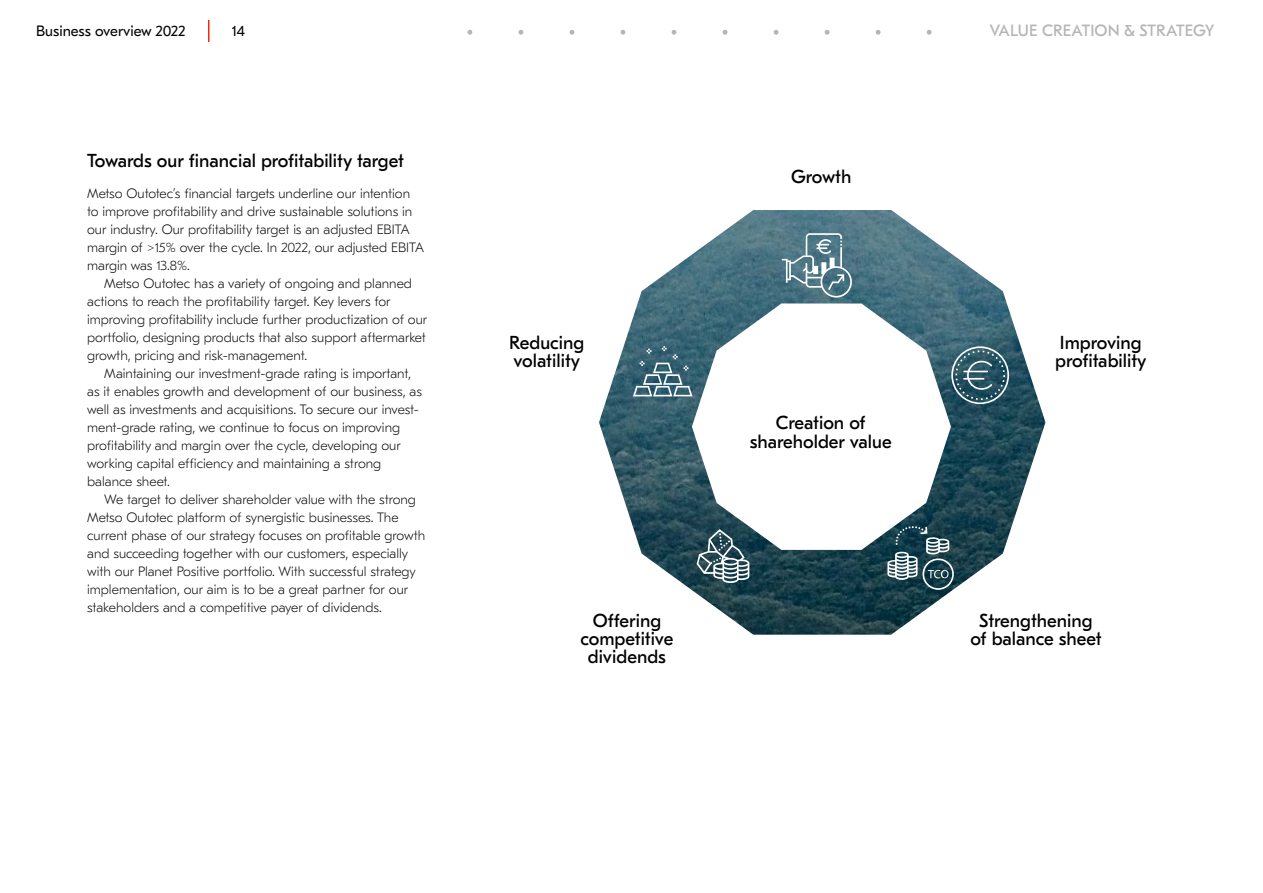
<style>
.page{position:relative;width:1263px;height:893px;background:#fff}
.page>*{position:absolute;margin:0;border:0;box-sizing:border-box;transform-origin:0 0}
.t1{font:18.75px/18px "GT Eesti Pro Text";color:#000;text-align:center}
.t2{font:16.35px "GT Eesti Pro Text";letter-spacing:.01em;color:#b5b5b5}
.t3{font:15px "GT Eesti Pro Text";color:#000}
.t4{font:100 13.5px/18px "GT Eesti Pro Text";color:#000}
</style>
<div class="page">
<svg style="left:208px;top:20px;width:1px;height:22px"></svg>
<svg style="left:723px;top:30px;width:4px;height:5px"></svg>
<svg style="left:774px;top:30px;width:4px;height:5px"></svg>
<svg style="left:927px;top:30px;width:4px;height:5px"></svg>
<svg style="left:825px;top:30px;width:4px;height:5px"></svg>
<svg style="left:876px;top:30px;width:4px;height:5px"></svg>
<svg style="left:467px;top:30px;width:5px;height:5px"></svg>
<svg style="left:519px;top:30px;width:4px;height:5px"></svg>
<svg style="left:672px;top:30px;width:4px;height:5px"></svg>
<svg style="left:570px;top:30px;width:4px;height:5px"></svg>
<svg style="left:621px;top:30px;width:4px;height:5px"></svg>
<img style="left:599px;top:210px;width:446px;height:425px">
<svg style="left:692px;top:303px;width:259px;height:247px"></svg>
<svg style="left:887px;top:526px;width:67px;height:64px;background:#43636d"></svg>
<svg style="left:697px;top:529px;width:52px;height:54px;background:#557079"></svg>
<svg style="left:951px;top:346px;width:58px;height:58px;background:#496e7b"></svg>
<svg style="left:633px;top:346px;width:59px;height:50px;background:#547986"></svg>
<svg style="left:782px;top:233px;width:71px;height:66px;background:#6a8c98"></svg>
<p class="t3" style="left:36px;top:23px;width:149px">Business overview 2022</p>
<p class="t3" style="left:232px;top:23px;width:15px">14</p>
<p class="t2" style="left:990px;top:21px;width:226px">VALUE CREATION &amp; STRATEGY</p>
<h1 class="t1" style="left:87px;top:151px;width:318px">Towards our financial profitability target</h1>
<p class="t4" style="left:87px;top:185px;width:338px">Metso Outotec’s financial targets underline our intention to improve profitability and drive sustainable solutions in our industry. Our profitability target is an adjusted EBITA margin of &gt;15% over the cycle. In 2022, our adjusted EBITA margin was 13.8%.</p>
<p class="t4" style="left:87px;top:275px;width:342px;text-indent:17px">Metso Outotec has a variety of ongoing and planned actions to reach the profitability target. Key levers for improving profitability include further productization of our portfolio, designing products that also support aftermarket growth, pricing and risk-management.</p>
<p class="t4" style="left:87px;top:365px;width:336px;text-indent:17px">Maintaining our investment-grade rating is important, as it enables growth and development of our business, as well as investments and acquisitions. To secure our invest&shy;ment-grade rating, we continue to focus on improving profitability and margin over the cycle, developing our working capital efficiency and maintaining a strong balance sheet.</p>
<p class="t4" style="left:87px;top:491px;width:340px;text-indent:17px">We target to deliver shareholder value with the strong Metso Outotec platform of synergistic businesses. The current phase of our strategy focuses on profitable growth and succeeding together with our customers, especially with our Planet Positive portfolio. With successful strategy implementation, our aim is to be a great partner for our stakeholders and a competitive payer of dividends.</p>
<h1 class="t1" style="left:791px;top:168px;width:62px">Growth</h1>
<h1 class="t1" style="left:509px;top:333px;width:77px;text-align:left">Reducing volatility</h1>
<h1 class="t1" style="left:1055px;top:333px;width:93px;text-align:left">Improving profitability</h1>
<h1 class="t1" style="left:750px;top:414px;width:144px;line-height:18.8px">Creation of shareholder value</h1>
<h1 class="t1" style="left:581px;top:612px;width:94px">Offering competitive dividends</h1>
<h1 class="t1" style="left:970px;top:612px;width:133px">Strengthening of balance sheet</h1>
</div>
